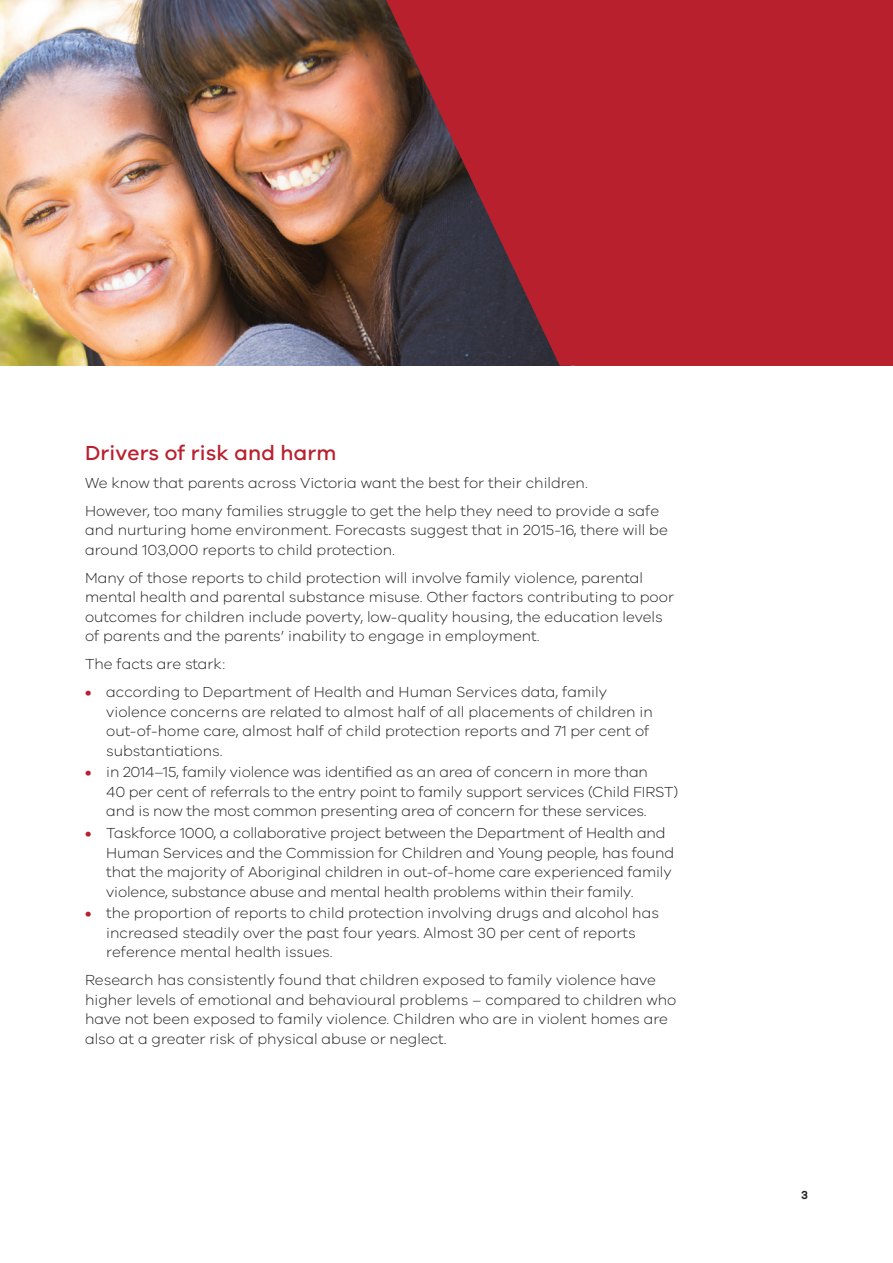
<style>
.page{position:relative;width:893px;height:1263px;background:#fff}
.page>*{position:absolute;margin:0;border:0;box-sizing:border-box;transform-origin:0 0}
.t1{font:500 21px "VIC";letter-spacing:.01em;color:#b9202e}
.t2{font:300 15px/19.5px "VIC";color:#231f20}
.t3{font:600 12px "VIC";color:#231f20}
.s1{font-weight:600;color:#b9202e}
</style>
<div class="page">
<img style="left:0;top:0;width:386px;height:366px">
<svg style="left:386px;top:0;width:507px;height:366px;background:#a32330"></svg>
<h1 class="t1" style="left:85px;top:440px;width:253px">Drivers of risk and harm</h1>
<p class="t2" style="left:85px;top:468px;width:576px;line-height:28px">We know that parents across Victoria want the best for their children.<br>However, too many families struggle to get the help they need to provide a safe</p>
<p class="t2" style="left:85px;top:520px;width:584px">and nurturing home environment. Forecasts suggest that in 2015-16, there will be around 103,000 reports to child protection.</p>
<p class="t2" style="left:85px;top:567px;width:590px">Many of those reports to child protection will involve family violence, parental mental health and parental substance misuse. Other factors contributing to poor outcomes for children include poverty, low-quality housing, the education levels of parents and the parents’ inability to engage in employment.</p>
<p class="t2" style="left:85px;top:654px;width:142px">The facts are stark:</p>
<p class="t2" style="left:106px;top:682px;width:548px;text-indent:-21px"><span class="s1">•</span> according to Department of Health and Human Services data, family violence concerns are related to almost half of all placements of children in out-of-home care, almost half of child protection reports and 71 per cent of substantiations.</p>
<p class="t2" style="left:106px;top:762px;width:574px;text-indent:-21px"><span class="s1">•</span> in 2014–15, family violence was identified as an area of concern in more than<br>40 per cent of referrals to the entry point to family support services (Child FIRST) and is now the most common presenting area of concern for these services.</p>
<p class="t2" style="left:106px;top:823px;width:569px;text-indent:-21px"><span class="s1">•</span> Taskforce 1000, a collaborative project between the Department of Health and Human Services and the Commission for Children and Young people, has found that the majority of Aboriginal children in out-of-home care experienced family violence, substance abuse and mental health problems within their family.</p>
<p class="t2" style="left:106px;top:903px;width:554px;text-indent:-21px"><span class="s1">•</span> the proportion of reports to child protection involving drugs and alcohol has increased steadily over the past four years. Almost 30 per cent of reports reference mental health issues.</p>
<p class="t2" style="left:85px;top:970px;width:593px">Research has consistently found that children exposed to family violence have higher levels of emotional and behavioural problems – compared to children who have not been exposed to family violence. Children who are in violent homes are also at a greater risk of physical abuse or neglect.</p>
<p class="t3" style="left:801px;top:1188px;width:8px">3</p>
</div>
